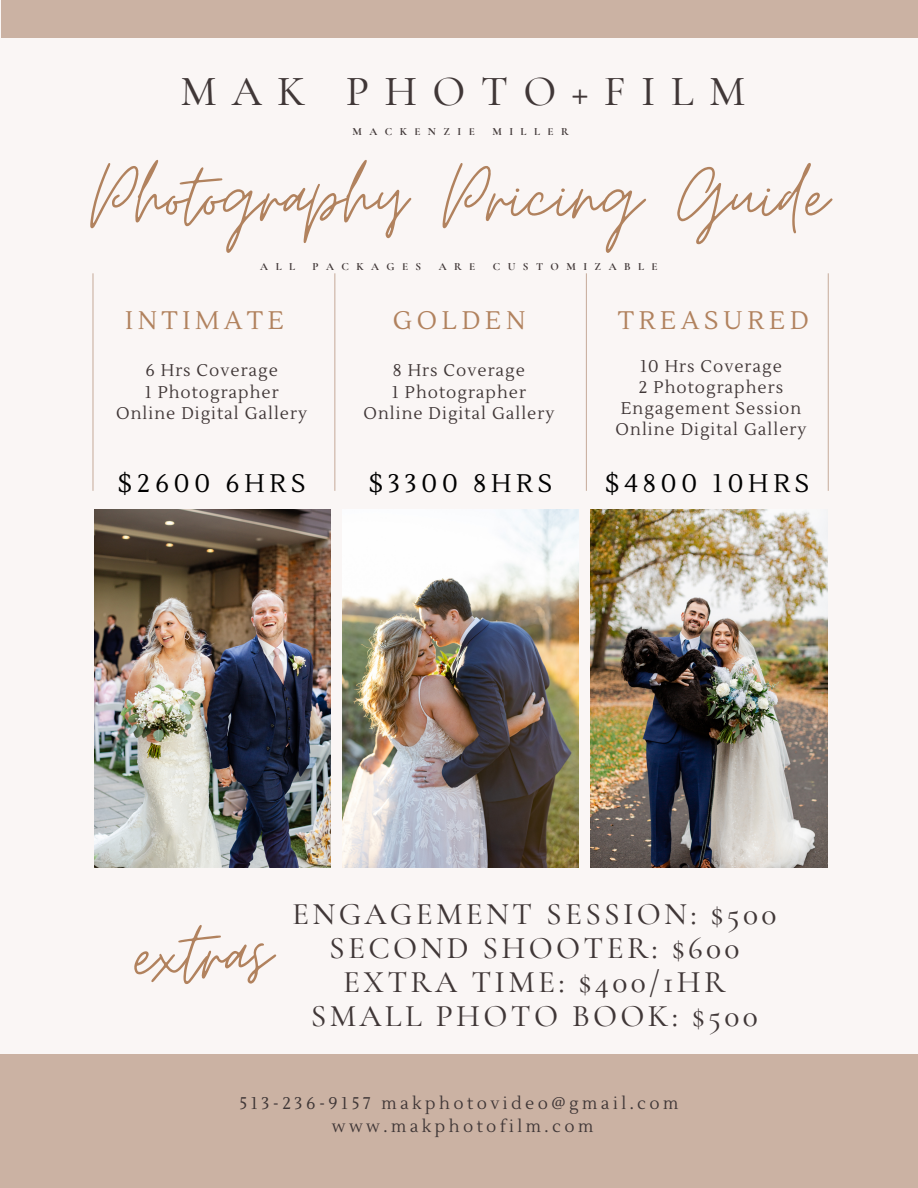
<style>
.page{position:relative;width:918px;height:1188px;background:#faf6f5}
.page>*{position:absolute;margin:0;border:0;box-sizing:border-box;transform-origin:0 0}
.t1{font:94.5px "Moon Time";color:#b1825e}
.t2{font:500 43.05px "Cormorant Garamond";letter-spacing:.355em;color:#403737}
.t3{font:500 31.5px/33.9px "Cormorant Garamond";letter-spacing:.105em;color:#403737;text-align:center}
.t4{font:25.35px "Lustria";letter-spacing:.185em;color:#000}
.t5{font:25.35px "Lustria";letter-spacing:.185em;color:#b1825e}
.t6{font:16.95px/21.1px "Lustria";letter-spacing:.06em;color:#403737;text-align:center}
.t7{font:16.95px/23.2px "Lustria";letter-spacing:.205em;color:#403737;text-align:center}
.t8{font:700 10.95px "Cormorant Garamond";letter-spacing:.675em;color:#403737}
</style>
<div class="page">
<img style="left:94px;top:510px;width:236px;height:358px">
<img style="left:343px;top:510px;width:236px;height:358px">
<img style="left:591px;top:510px;width:236px;height:358px">
<div style="left:1px;top:0;width:917px;height:38px;background:#cbb2a3"></div>
<div style="left:0;top:1054px;width:918px;height:134px;background:#cbb2a3"></div>
<hr style="left:92px;top:273px;width:2px;height:218px;background:#cbb2a3">
<hr style="left:586px;top:273px;width:1px;height:218px;background:#cbb2a3">
<hr style="left:334px;top:273px;width:1px;height:218px;background:#cbb2a3">
<hr style="left:828px;top:273px;width:1px;height:218px;background:#cbb2a3">
<h4 class="t2" style="left:180px;top:66px;width:566px">MAK PHOTO+FILM</h4>
<h3 class="t8" style="left:353px;top:124px;width:124px">MACKENZIE</h3>
<h3 class="t8" style="left:492px;top:124px;width:78px">MILLER</h3>
<h4 class="t1" style="left:90px;top:139px;width:739px">Photography Pricing Guide</h4>
<h1 class="t8" style="left:260px;top:260px;width:36px">ALL</h1>
<h1 class="t8" style="left:313px;top:260px;width:110px">PACKAGES</h1>
<h1 class="t8" style="left:439px;top:260px;width:38px">ARE</h1>
<h1 class="t8" style="left:493px;top:260px;width:166px">CUSTOMIZABLE</h1>
<p class="t5" style="left:125px;top:305px;width:160px">INTIMATE</p>
<h4 class="t6" style="left:145px;top:360px;width:134px">6 Hrs Coverage</h4>
<h4 class="t6" style="left:116px;top:382px;width:192px">1 Photographer<br>Online Digital Gallery</h4>
<p class="t5" style="left:393px;top:305px;width:134px">GOLDEN</p>
<h5 class="t5" style="left:618px;top:305px;width:192px">TREASURED</h5>
<h5 class="t6" style="left:364px;top:360px;width:192px">8 Hrs Coverage<br>1 Photographer<br>Online Digital Gallery</h5>
<p class="t6" style="left:621px;top:356px;width:182px">10 Hrs Coverage<br>2 Photographers<br>Engagement Session</p>
<h5 class="t6" style="left:616px;top:419px;width:192px">Online Digital Gallery</h5>
<h1 class="t4" style="left:118px;top:468px;width:189px">$2600 6HRS</h1>
<p class="t4" style="left:369px;top:468px;width:185px">$3300 8HRS</p>
<h4 class="t4" style="left:605px;top:468px;width:206px">$4800 10HRS</h4>
<h5 class="t1" style="left:134px;top:898px;width:138px;rotate:-1deg">extras</h5>
<h4 class="t3" style="left:292px;top:897px;width:486px">ENGAGEMENT SESSION: $500<br>SECOND SHOOTER: $600<br>EXTRA TIME: $400/1HR<br>SMALL PHOTO BOOK: $500</h4>
<h2 class="t7" style="left:239px;top:1092px;width:441px">513-236-9157 makphotovideo@gmail.com www.makphotofilm.com</h2>
</div>
